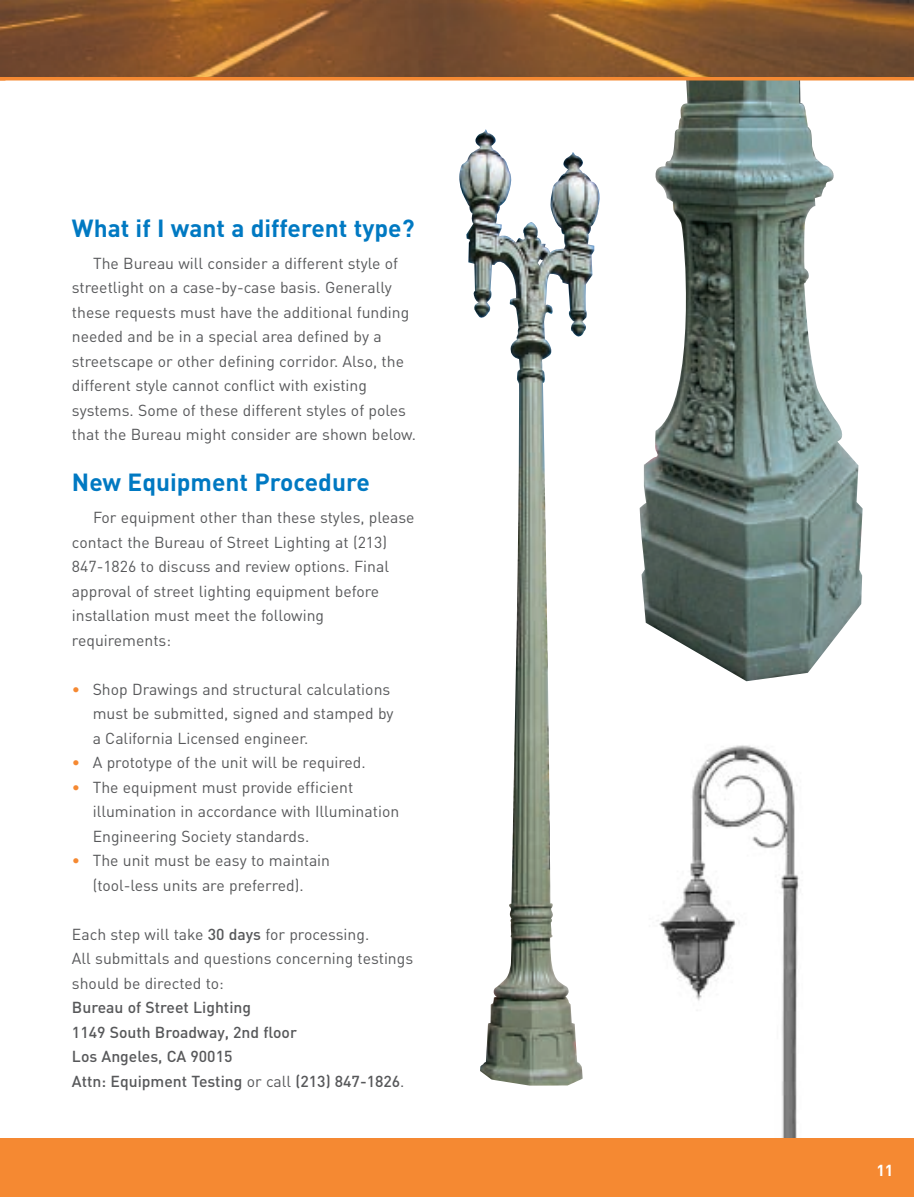
<style>
.page{position:relative;width:914px;height:1197px;background:#fff}
.page>*{position:absolute;margin:0;border:0;box-sizing:border-box;transform-origin:0 0}
.t1{font:700 24.5px "DIN";color:#0079c2}
.t2{font:15.75px/24.5px "DIN";color:#57585a}
.t3{font:500 15.75px/24.5px "DIN";color:#57585a}
.t4{font:700 15.75px "DIN";color:#fff}
.s1{color:#f58932}
.s2{font-weight:500}
.s3{font-weight:400}
</style>
<div class="page">
<img style="left:640px;top:745px;width:190px;height:394px">
<img style="left:639px;top:80px;width:223px;height:601px">
<div style="left:0;top:1139px;width:914px;height:58px;background:#f58932"></div>
<img style="left:0;top:0;width:913px;height:77px">
<img style="left:459px;top:129px;width:141px;height:957px">
<hr style="left:0;top:77px;width:914px;height:3px;background:#f58932">
<h1 class="t1" style="left:72px;top:214px;width:344px">What if I want a different type?</h1>
<p class="t2" style="left:72px;top:251px;width:345px;text-indent:21px">The Bureau will consider a different style of streetlight on a case-by-case basis. Generally these requests must have the additional funding needed and be in a special area defined by a streetscape or other defining corridor. Also, the different style cannot conflict with existing systems. Some of these different styles of poles that the Bureau might consider are shown below.</p>
<h1 class="t1" style="left:72px;top:468px;width:299px">New Equipment Procedure</h1>
<p class="t2" style="left:72px;top:505px;width:344px;text-indent:21px">For equipment other than these styles, please contact the Bureau of Street Lighting at (213)<br>847-1826 to discuss and review options. Final approval of street lighting equipment before installation must meet the following requirements:</p>
<p class="t2" style="left:93px;top:677px;width:302px;text-indent:-21px"><span class="s1">•</span> Shop Drawings and structural calculations must be submitted, signed and stamped by a California Licensed engineer.</p>
<p class="t2" style="left:72px;top:750px;width:295px"><span class="s1">•</span> A prototype of the unit will be required.</p>
<p class="t2" style="left:93px;top:775px;width:308px;text-indent:-21px"><span class="s1">•</span> The equipment must provide efficient illumination in accordance with Illumination<br>Engineering Society standards.</p>
<p class="t2" style="left:72px;top:848px;width:260px;text-align:center"><span class="s1">•</span> The unit must be easy to maintain (tool-less units are preferred).</p>
<p class="t2" style="left:72px;top:922px;width:343px">Each step will take <span class="s2">30 days</span> for processing.<br>All submittals and questions concerning testings should be directed to:</p>
<p class="t3" style="left:72px;top:995px;width:334px">Bureau of Street Lighting<br>1149 South Broadway, 2nd floor<br>Los Angeles, CA 90015<br>Attn: Equipment Testing <span class="s3">or call</span> (213) 847-1826<span class="s3">.</span></p>
<p class="t4" style="left:876px;top:1162px;width:19px">11</p>
</div>
